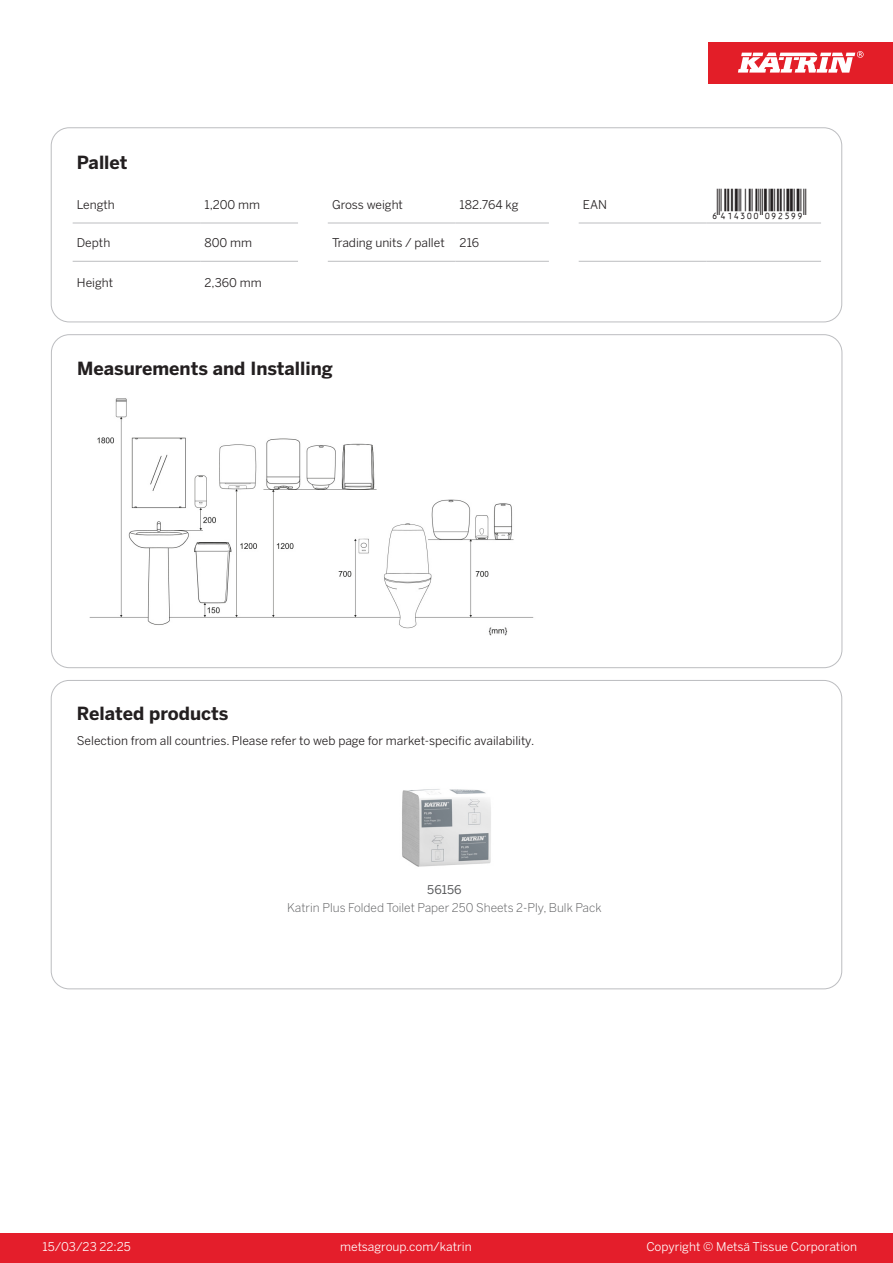
<style>
.page{position:relative;width:893px;height:1263px;background:#fff}
.page>*{position:absolute;margin:0;border:0;box-sizing:border-box;transform-origin:0 0}
.T_EAN{font:30px "Viisas EAN Matala";color:#231f20}
.T_TableHeader{font:700 18px "Benton Sans";color:#231f20}
.T_TableBody{font:12px "Benton Sans";color:#231f20}
.t1{font:12px "Benton Sans";color:#fff}
.T_RelatedName{font:300 12px "Benton Sans";color:#57585a}
.T_RelatedCode{font:12px "Benton Sans";color:#57585a}
</style>
<div class="page">
<div style="left:0;top:1233px;width:893px;height:30px;background:#e41e2b"></div>
<div style="left:708px;top:43px;width:185px;height:41px;background:#e31e28"></div>
<svg style="left:738px;top:51px;width:126px;height:22px"></svg>
<hr style="left:73px;top:223px;width:127px;height:1px;background:#bcbdc0">
<hr style="left:200px;top:223px;width:98px;height:1px;background:#bcbdc0">
<hr style="left:328px;top:223px;width:127px;height:1px;background:#bcbdc0">
<hr style="left:455px;top:223px;width:94px;height:1px;background:#bcbdc0">
<hr style="left:579px;top:223px;width:127px;height:1px;background:#bcbdc0">
<hr style="left:706px;top:223px;width:115px;height:1px;background:#bcbdc0">
<hr style="left:73px;top:261px;width:127px;height:1px;background:#bcbdc0">
<hr style="left:200px;top:261px;width:98px;height:1px;background:#bcbdc0">
<hr style="left:328px;top:261px;width:127px;height:1px;background:#bcbdc0">
<hr style="left:455px;top:261px;width:94px;height:1px;background:#bcbdc0">
<hr style="left:579px;top:261px;width:127px;height:1px;background:#bcbdc0">
<hr style="left:706px;top:261px;width:115px;height:1px;background:#bcbdc0">
<div style="left:51px;top:128px;width:791px;height:194px;border:1px solid #bcbdc0;border-radius:18px"></div>
<img style="left:89px;top:398px;width:445px;height:238px">
<img style="left:402px;top:789px;width:89px;height:78px">
<p class="T_TableHeader" style="left:77px;top:151px;width:52px">Pallet</p>
<p class="T_TableBody" style="left:77px;top:197px;width:39px">Length</p>
<p class="T_TableBody" style="left:204px;top:197px;width:57px">1,200 mm</p>
<p class="T_TableBody" style="left:332px;top:197px;width:72px">Gross weight</p>
<p class="T_TableBody" style="left:460px;top:197px;width:60px">182.764 kg</p>
<p class="T_TableBody" style="left:583px;top:197px;width:26px">EAN</p>
<p class="T_EAN" style="left:710px;top:188px;width:97px">*6414300092599*</p>
<p class="T_TableBody" style="left:77px;top:235px;width:35px">Depth</p>
<p class="T_TableBody" style="left:204px;top:235px;width:49px">800 mm</p>
<p class="T_TableBody" style="left:332px;top:235px;width:114px">Trading units / pallet</p>
<p class="T_TableBody" style="left:460px;top:235px;width:21px">216</p>
<p class="T_TableBody" style="left:77px;top:276px;width:38px">Height</p>
<p class="T_TableBody" style="left:204px;top:276px;width:59px">2,360 mm</p>
<p class="T_TableHeader" style="left:77px;top:357px;width:257px">Measurements and Installing</p>
<p class="T_TableHeader" style="left:77px;top:702px;width:153px">Related products</p>
<p class="T_TableBody" style="left:77px;top:734px;width:459px">Selection from all countries. Please refer to web page for market-specific availability.</p>
<p class="T_RelatedCode" style="left:427px;top:882px;width:36px">56156</p>
<p class="T_RelatedName" style="left:287px;top:901px;width:316px">Katrin Plus Folded Toilet Paper 250 Sheets 2-Ply, Bulk Pack</p>
<p class="t1" style="left:43px;top:1239px;width:90px">15/03/23 22:25</p>
<p class="t1" style="left:340px;top:1239px;width:133px">metsagroup.com/katrin</p>
<p class="t1" style="left:646px;top:1239px;width:212px">Copyright © Metsä Tissue Corporation</p>
</div>
